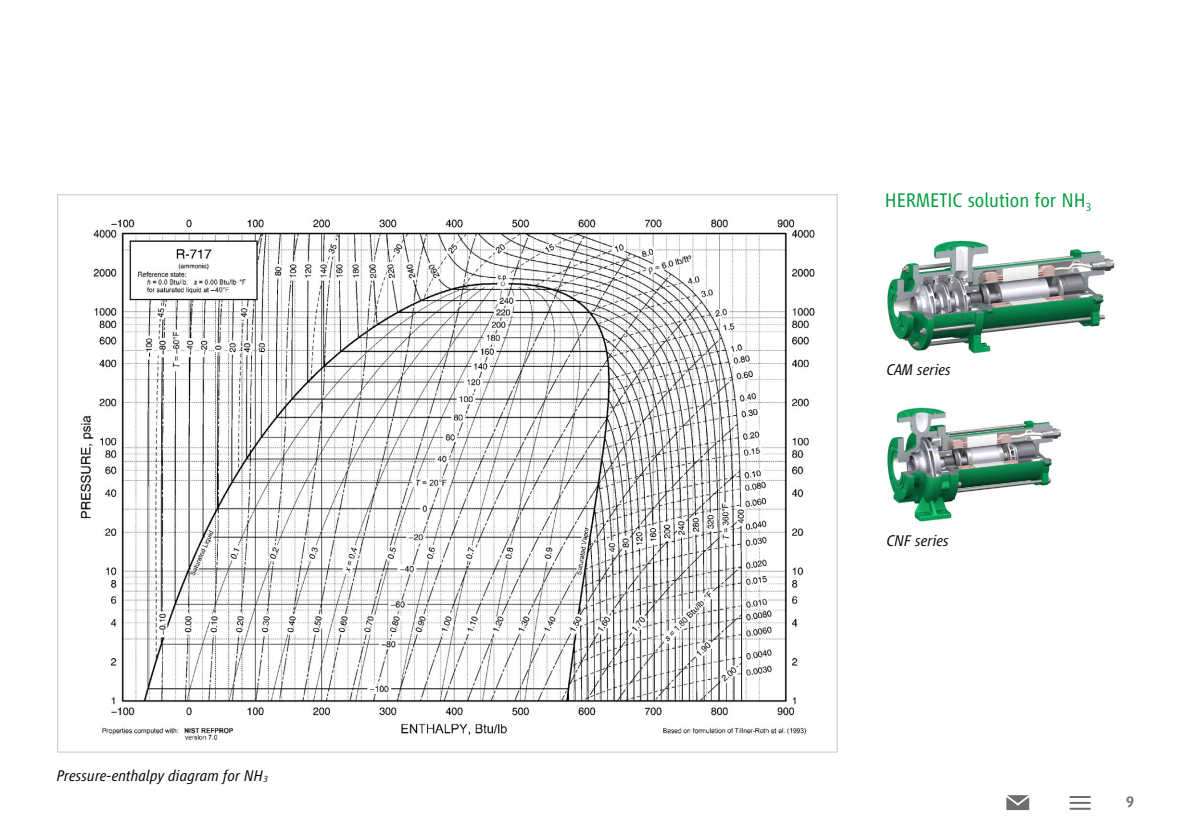
<style>
.page{position:relative;width:1191px;height:840px;background:#fff}
.page>*{position:absolute;margin:0;border:0;box-sizing:border-box;transform-origin:0 0}
.Body_10_2pt{font:300 20.4px "Vialog LT Pro";color:#009b3e}
.BU{font:italic 300 16px "Vialog LT Pro";color:#000}
.t1{font:500 16px "Vialog LT Pro";color:#706f6f}
.s1{font-size:9.4px}
</style>
<div class="page">
<img style="left:887px;top:240px;width:228px;height:114px">
<img style="left:887px;top:407px;width:174px;height:115px">
<img style="left:80px;top:219px;width:735px;height:521px">
<hr style="left:1069px;top:807px;width:21px;height:2px;background:#706f6f">
<hr style="left:1069px;top:801px;width:21px;height:2px;background:#706f6f">
<hr style="left:1069px;top:795px;width:21px;height:2px;background:#706f6f">
<svg style="left:1006px;top:795px;width:23px;height:14px"></svg>
<p class="BU" style="left:57px;top:766px;width:213px">Pressure-enthalpy diagram for NH<span class="s1">3</span></p>
<p class="Body_10_2pt" style="left:884px;top:189px;width:208px">HERMETIC solution for NH<sub>3</sub></p>
<p class="BU" style="left:886px;top:360px;width:66px">CAM series</p>
<p class="BU" style="left:886px;top:531px;width:64px">CNF series</p>
<p class="t1" style="left:1125px;top:792px;width:10px">9</p>
</div>
